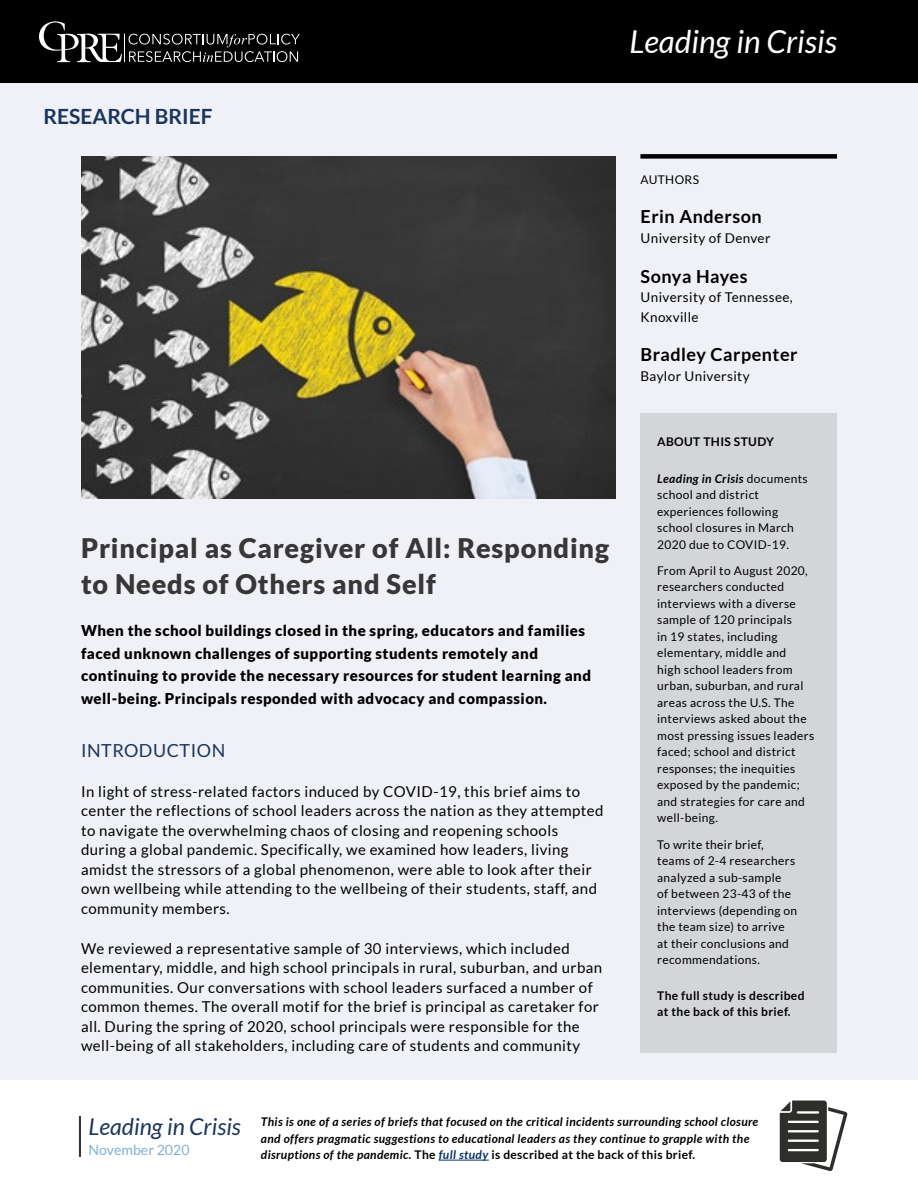
<style>
.page{position:relative;width:918px;height:1188px;background:#fff}
.page>*{position:absolute;margin:0;border:0;box-sizing:border-box;transform-origin:0 0}
.t1{font:italic 31.5px "Lato";color:#fff}
.t2{font:900 27px/36px "Lato";letter-spacing:.03em;color:#373737}
.t3{font:italic 23.1px "Lato";color:#1b365d}
.t4{font:700 21px "Lato";color:#1b365d}
.t5{font:700 18px "Lato";letter-spacing:.03em;color:#000}
.t6{font:18px "Lato";letter-spacing:.03em;color:#1b365d}
.t7{font:15px/19.5px "Lato";letter-spacing:.03em;color:#000}
.t8{font:900 15px/22.5px "Lato";letter-spacing:.03em;color:#000}
.t9{font:14.1px "Lato";color:#82b0d4}
.t10{font:13.5px/19.5px "Lato";letter-spacing:.03em;color:#000}
.t11{font:12px/16.5px "Lato";letter-spacing:.03em;color:#000}
.t12{font:italic 700 12px/16.5px "Lato";letter-spacing:.03em;color:#000}
.t13{font:700 12px/16.5px "Lato";letter-spacing:.03em;color:#000}
.s1{font-weight:700;font-style:italic}
.s2{font-style:normal}
.s3{color:#093266}
</style>
<div class="page">
<div style="left:0;top:0;width:918px;height:1080px;background:#eff1f6"></div>
<div style="left:0;top:0;width:918px;height:82px;background:#000"></div>
<img style="left:81px;top:156px;width:534px;height:343px">
<div style="left:640px;top:413px;width:197px;height:639px;background:#d3d5d9"></div>
<div style="left:640px;top:154px;width:197px;height:5px;background:#000"></div>
<svg style="left:39px;top:21px;width:261px;height:41px"></svg>
<hr style="left:79px;top:1116px;width:2px;height:41px;background:#373737">
<hr style="left:439px;top:1160px;width:50px;height:1px;background:#093266">
<svg style="left:780px;top:1101px;width:68px;height:70px"></svg>
<h3 class="t4" style="left:44px;top:104px;width:171px">RESEARCH BRIEF</h3>
<h2 class="t2" style="left:81px;top:529px;width:530px">Principal as Caregiver of All: Responding to Needs of Others and Self</h2>
<p class="t8" style="left:81px;top:619px;width:512px">When the school buildings closed in the spring, educators and families faced unknown challenges of supporting students remotely and continuing to provide the necessary resources for student learning and well-being. Principals responded with advocacy and compassion.</p>
<p class="t6" style="left:81px;top:741px;width:146px">INTRODUCTION</p>
<p class="t7" style="left:81px;top:782px;width:524px">In light of stress-related factors induced by COVID-19, this brief aims to center the reflections of school leaders across the nation as they attempted to navigate the overwhelming chaos of closing and reopening schools during a global pandemic. Specifically, we examined how leaders, living amidst the stressors of a global phenomenon, were able to look after their own wellbeing while attending to the wellbeing of their students, staff, and community members.</p>
<p class="t7" style="left:81px;top:938px;width:523px">We reviewed a representative sample of 30 interviews, which included elementary, middle, and high school principals in rural, suburban, and urban communities. Our conversations with school leaders surfaced a number of common themes. The overall motif for the brief is principal as caretaker for all. During the spring of 2020, school principals were responsible for the well-being of all stakeholders, including care of students and community</p>
<h1 class="t1" style="left:630px;top:24px;width:209px">Leading in Crisis</h1>
<p class="t11" style="left:640px;top:171px;width:60px">AUTHORS</p>
<p class="t5" style="left:640px;top:207px;width:123px">Erin Anderson</p>
<p class="t10" style="left:640px;top:228px;width:132px">University of Denver</p>
<p class="t5" style="left:640px;top:266px;width:109px">Sonya Hayes</p>
<p class="t10" style="left:640px;top:287px;width:154px">University of Tennessee,<br>Knoxville</p>
<p class="t5" style="left:640px;top:345px;width:159px">Bradley Carpenter</p>
<p class="t10" style="left:640px;top:366px;width:111px">Baylor University</p>
<p class="t13" style="left:657px;top:433px;width:118px">ABOUT THIS STUDY</p>
<p class="t11" style="left:657px;top:470px;width:152px"><span class="s1">Leading in Crisis</span> documents school and district experiences following school closures in March<br>2020 due to COVID-19.</p>
<p class="t11" style="left:657px;top:562px;width:159px">From April to August 2020, researchers conducted interviews with a diverse sample of 120 principals<br>in 19 states, including elementary, middle and<br>high school leaders from urban, suburban, and rural areas across the U.S. The interviews asked about the most pressing issues leaders faced; school and district responses; the inequities exposed by the pandemic; and strategies for care and well-being.</p>
<p class="t11" style="left:657px;top:836px;width:142px">To write their brief, teams of 2-4 researchers analyzed a sub-sample<br>of between 23-43 of the interviews (depending on the team size) to arrive at their conclusions and recommendations.</p>
<p class="t13" style="left:657px;top:987px;width:149px">The full study is described at the back of this brief.</p>
<h3 class="t3" style="left:89px;top:1113px;width:154px">Leading in Crisis</h3>
<p class="t9" style="left:89px;top:1142px;width:103px">November 2020</p>
<p class="t12" style="left:261px;top:1114px;width:499px">This is one of a series of briefs that focused on the critical incidents surrounding school closure and offers pragmatic suggestions to educational leaders as they continue to grapple with the disruptions of the pandemic. <span class="s2">The</span> <span class="s3">full study</span> <span class="s2">is described at the back of this brief.</span></p>
</div>
